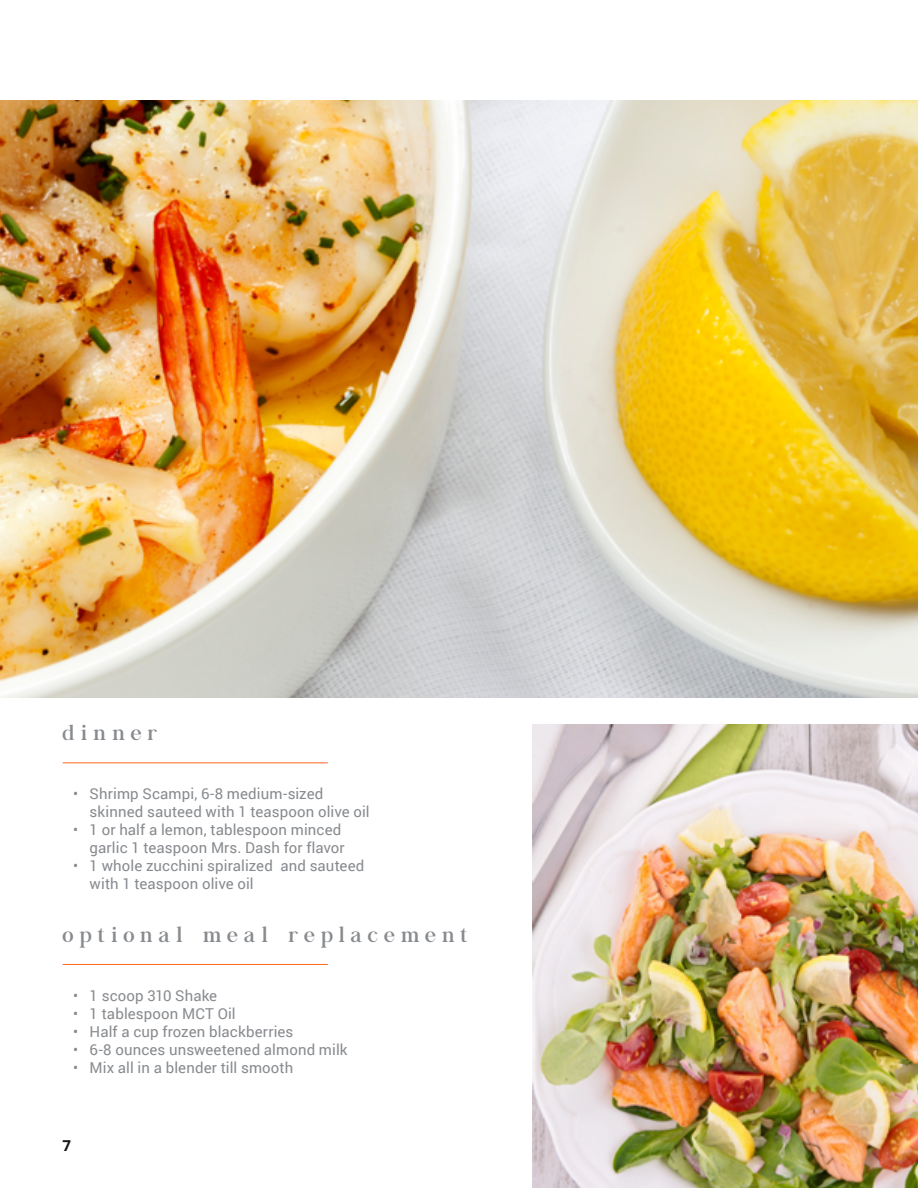
<style>
.page{position:relative;width:918px;height:1188px;background:#fff}
.page>*{position:absolute;margin:0;border:0;box-sizing:border-box;transform-origin:0 0}
.t1{font:21.15px "Chapaza";letter-spacing:.28em;color:#878a8e}
.t2{font:15px/18px "Roboto";letter-spacing:.01em;color:#878a8e}
.t3{font:700 15px "Open Sans";color:#151515}
</style>
<div class="page">
<img style="left:0;top:100px;width:918px;height:598px">
<hr style="left:63px;top:762px;width:265px;height:1px;background:#ff681e">
<hr style="left:63px;top:964px;width:265px;height:1px;background:#ff681e">
<img style="left:533px;top:725px;width:385px;height:463px">
<h1 class="t1" style="left:63px;top:720px;width:96px">dinner</h1>
<p class="t2" style="left:90px;top:784px;width:282px;text-indent:-16px">• Shrimp Scampi, 6-8 medium-sized skinned sauteed with 1 teaspoon olive oil</p>
<p class="t2" style="left:73px;top:820px;width:273px;text-align:right">• 1 or half a lemon, tablespoon minced garlic 1 teaspoon Mrs. Dash for flavor</p>
<p class="t2" style="left:90px;top:856px;width:276px;text-indent:-16px">• 1 whole zucchini spiralized and sauteed with 1 teaspoon olive oil</p>
<h1 class="t1" style="left:63px;top:922px;width:406px">optional meal replacement</h1>
<p class="t2" style="left:73px;top:986px;width:146px">• 1 scoop 310 Shake</p>
<p class="t2" style="left:73px;top:1004px;width:164px">• 1 tablespoon MCT Oil</p>
<p class="t2" style="left:73px;top:1022px;width:222px">• Half a cup frozen blackberries</p>
<p class="t2" style="left:73px;top:1040px;width:276px">• 6-8 ounces unsweetened almond milk</p>
<p class="t2" style="left:73px;top:1058px;width:222px">• Mix all in a blender till smooth</p>
<p class="t3" style="left:63px;top:1135px;width:10px">7</p>
</div>
